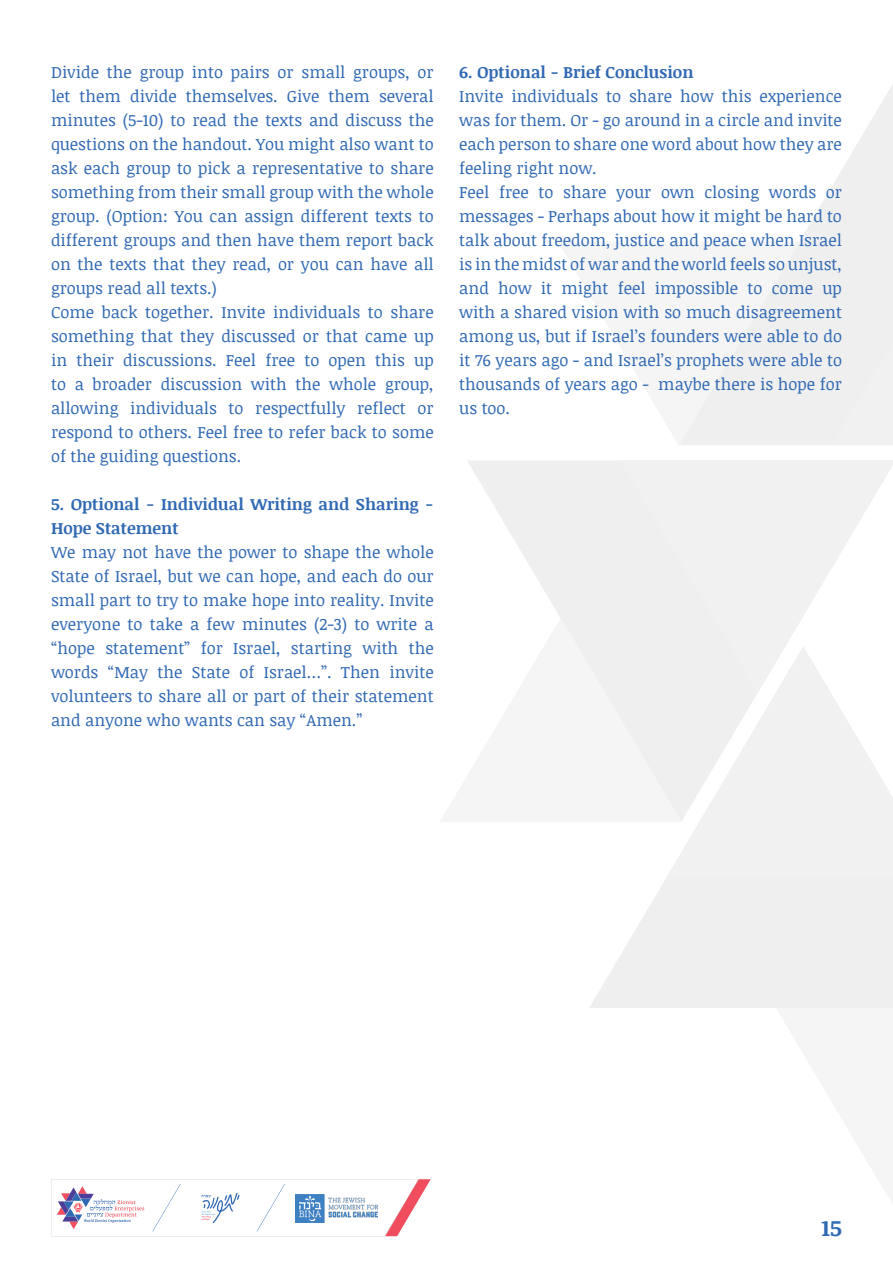
<style>
.page{position:relative;width:893px;height:1263px;background:#fff}
.page>*{position:absolute;margin:0;border:0;box-sizing:border-box;transform-origin:0 0}
.t1{font:700 22.5px "Noticia Text";color:#3069b3}
.t2{font:16.5px/24px "Noticia Text";color:#3069b3}
.t3{font:700 16.5px/24px "Noticia Text";color:#3069b3}
</style>
<div class="page">
<svg style="left:799px;top:84px;width:94px;height:361px;fill:#efefef"></svg>
<div style="left:832px;top:293px;width:61px;height:152px;background:#efefef"></div>
<div style="left:679px;top:243px;width:120px;height:202px;background:#f5f5f5"></div>
<svg style="left:468px;top:461px;width:152px;height:157px;fill:#efefef"></svg>
<svg style="left:620px;top:460px;width:273px;height:186px;fill:#f1f1f1"></svg>
<div style="left:561px;top:618px;width:120px;height:47px;background:#efefef"></div>
<svg style="left:589px;top:646px;width:304px;height:362px;fill:#efefef"></svg>
<svg style="left:666px;top:646px;width:227px;height:233px;fill:#f1f1f1"></svg>
<svg style="left:51px;top:1179px;width:380px;height:57px"></svg>
<p class="t2" style="left:51px;top:60px;width:384px">Divide the group into pairs or small groups, or let them divide themselves. Give them several minutes (5-10) to read the texts and discuss the questions on the handout. You might also want to ask each group to pick a representative to share something from their small group with the whole group. (Option: You can assign different texts to different groups and then have them report back on the texts that they read, or you can have all groups read all texts.)<br>Come back together. Invite individuals to share something that they discussed or that came up in their discussions. Feel free to open this up to a broader discussion with the whole group, allowing individuals to respectfully reflect or respond to others. Feel free to refer back to some of the guiding questions.</p>
<p class="t3" style="left:51px;top:492px;width:384px">5. Optional - Individual Writing and Sharing -<br>Hope Statement</p>
<p class="t2" style="left:51px;top:540px;width:384px;text-align:justify">We may not have the power to shape the whole State of Israel, but we can hope, and each do our small part to try to make hope into reality. Invite everyone to take a few minutes (2-3) to write a “hope statement” for Israel, starting with the words “May the State of Israel…”. Then invite volunteers to share all or part of their statement and anyone who wants can say “Amen.”</p>
<p class="t3" style="left:459px;top:60px;width:236px">6. Optional - Brief Conclusion</p>
<p class="t2" style="left:459px;top:84px;width:384px">Invite individuals to share how this experience was for them. Or - go around in a circle and invite each person to share one word about how they are feeling right now.<br>Feel free to share your own closing words or messages - Perhaps about how it might be hard to talk about freedom, justice and peace when Israel is in the midst of war and the world feels so unjust, and how it might feel impossible to come up with a shared vision with so much disagreement among us, but if Israel’s founders were able to do it 76 years ago - and Israel’s prophets were able to thousands of years ago - maybe there is hope for us too.</p>
<h1 class="t1" style="left:821px;top:1212px;width:22px">15</h1>
</div>
